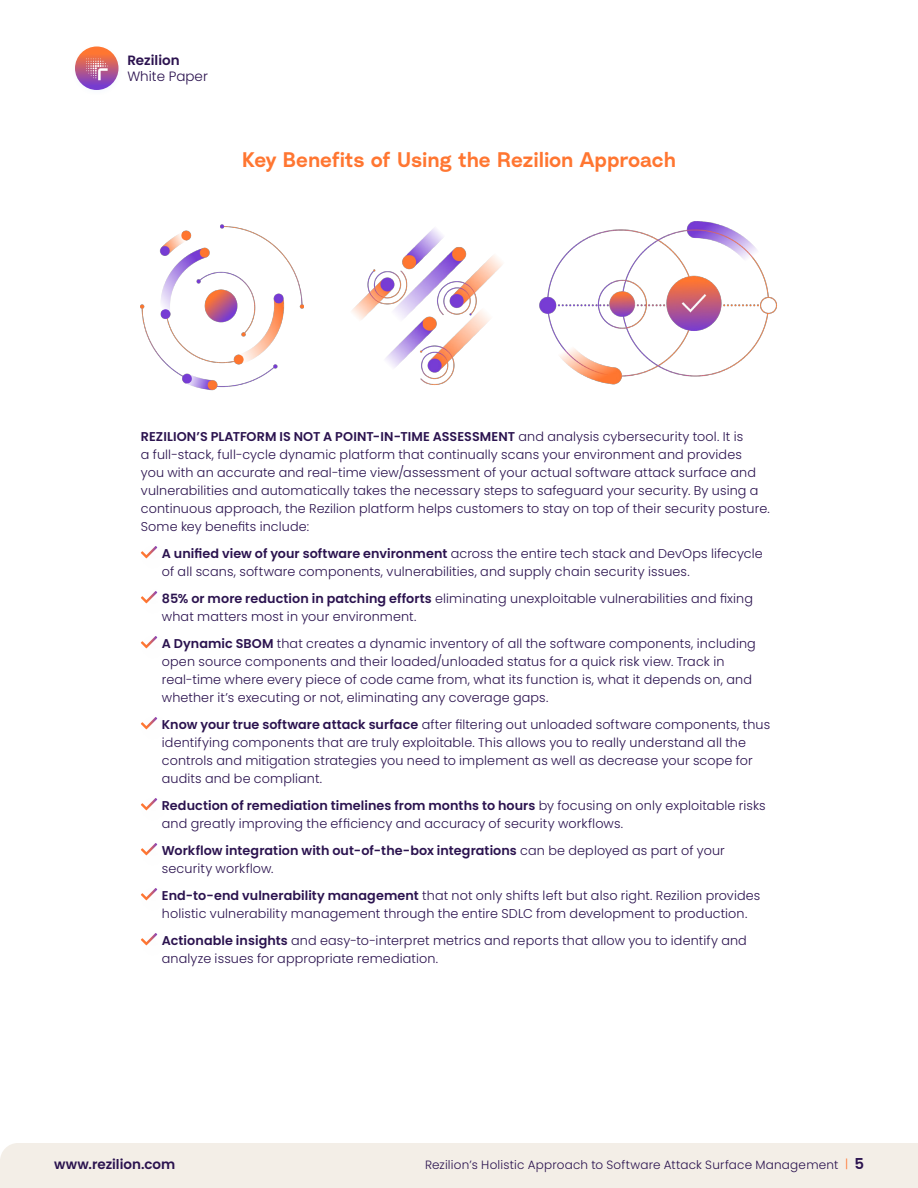
<style>
.page{position:relative;width:918px;height:1188px;background:#fff}
.page>*{position:absolute;margin:0;border:0;box-sizing:border-box;transform-origin:0 0}
.t1{font:600 21px "Radial";letter-spacing:-.005em;color:#ff7631}
.t2{font:600 13.5px "Poppins";color:#2b134f}
.t3{font:300 13.5px "Poppins";color:#2b124f}
.t4{font:600 13.5px "Poppins";color:#2b124f}
.t5{font:300 12.75px/18px "Poppins";letter-spacing:.01em;color:#2b134f}
.t6{font:600 12.75px/18px "Poppins";letter-spacing:.005em;color:#2b134f}
.t7{font:300 12px "Poppins";letter-spacing:.015em;color:#2b134f}
.s1{font-weight:600}
.s2{font-weight:300}
.s3{color:#ff7631}
.s4{font-weight:600;font-size:15px}
</style>
<div class="page">
<div style="left:0;top:1143px;width:918px;height:45px;background:#f3eee7"></div>
<svg style="left:75px;top:46px;width:43px;height:44px"></svg>
<svg style="left:86px;top:58px;width:22px;height:22px"></svg>
<svg style="left:141px;top:546px;width:16px;height:12px"></svg>
<svg style="left:141px;top:591px;width:16px;height:12px"></svg>
<svg style="left:141px;top:636px;width:16px;height:12px"></svg>
<svg style="left:141px;top:717px;width:16px;height:12px"></svg>
<svg style="left:141px;top:798px;width:16px;height:12px"></svg>
<svg style="left:141px;top:843px;width:16px;height:12px"></svg>
<svg style="left:141px;top:888px;width:16px;height:12px"></svg>
<svg style="left:141px;top:933px;width:16px;height:12px"></svg>
<img style="left:141px;top:225px;width:163px;height:166px">
<img style="left:351px;top:228px;width:152px;height:157px">
<img style="left:539px;top:221px;width:238px;height:164px">
<p class="t4" style="left:127px;top:53px;width:54px">Rezilion</p>
<p class="t3" style="left:127px;top:69px;width:82px">White Paper</p>
<p class="t1" style="left:242px;top:145px;width:435px">Key Benefits of Using the Rezilion Approach</p>
<p class="t5" style="left:141px;top:428px;width:630px"><span class="s1">REZILION’S PLATFORM IS NOT A POINT-IN-TIME ASSESSMENT</span> and analysis cybersecurity tool. It is<br>a full-stack, full-cycle dynamic platform that continually scans your environment and provides<br>you with an accurate and real-time view/assessment of your actual software attack surface and vulnerabilities and automatically takes the necessary steps to safeguard your security. By using a continuous approach, the Rezilion platform helps customers to stay on top of their security posture.<br>Some key benefits include:</p>
<p class="t5" style="left:162px;top:545px;width:602px"><span class="s1">A unified view of your software environment</span> across the entire tech stack and DevOps lifecycle of all scans, software components, vulnerabilities, and supply chain security issues.</p>
<p class="t5" style="left:162px;top:590px;width:593px"><span class="s1">85% or more reduction in patching efforts</span> eliminating unexploitable vulnerabilities and fixing what matters most in your environment.</p>
<p class="t5" style="left:162px;top:635px;width:596px"><span class="s1">A Dynamic SBOM</span> that creates a dynamic inventory of all the software components, including open source components and their loaded/unloaded status for a quick risk view. Track in real-time where every piece of code came from, what its function is, what it depends on, and whether it’s executing or not, eliminating any coverage gaps.</p>
<p class="t5" style="left:162px;top:716px;width:610px"><span class="s1">Know your true software attack surface</span> after filtering out unloaded software components, thus identifying components that are truly exploitable. This allows you to really understand all the controls and mitigation strategies you need to implement as well as decrease your scope for audits and be compliant.</p>
<p class="t5" style="left:162px;top:797px;width:605px"><span class="s1">Reduction of remediation timelines from months to hours</span> by focusing on only exploitable risks and greatly improving the efficiency and accuracy of security workflows.</p>
<p class="t6" style="left:162px;top:842px;width:564px">Workflow integration with out-of-the-box integrations <span class="s2">can be deployed as part of your security workflow.</span></p>
<p class="t5" style="left:162px;top:887px;width:600px"><span class="s1">End-to-end vulnerability management</span> that not only shifts left but also right. Rezilion provides holistic vulnerability management through the entire SDLC from development to production.</p>
<p class="t5" style="left:162px;top:932px;width:587px"><span class="s1">Actionable insights</span> and easy-to-interpret metrics and reports that allow you to identify and analyze issues for appropriate remediation.</p>
<p class="t2" style="left:54px;top:1157px;width:123px">www.rezilion.com</p>
<p class="t7" style="left:425px;top:1158px;width:440px">Rezilion’s Holistic Approach to Software Attack Surface Management <span class="s3">|</span> <span class="s4">5</span></p>
</div>
